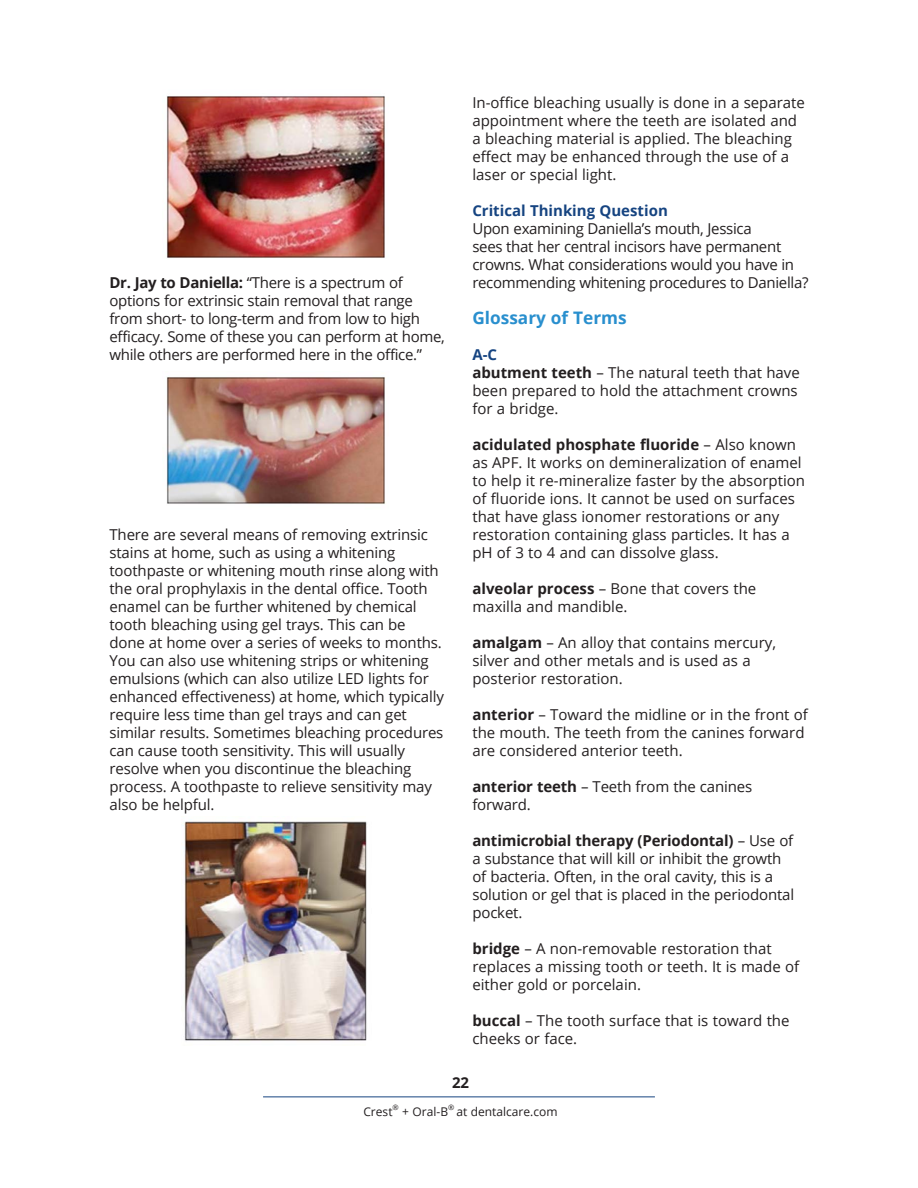
<style>
.page{position:relative;width:918px;height:1188px;background:#fff}
.page>*{position:absolute;margin:0;border:0;box-sizing:border-box;transform-origin:0 0}
.Section_Head{font:700 17.25px "Open Sans";color:#298fce}
.Main_Body{font:15px/18px "Open Sans";letter-spacing:-.01em;color:#231f20}
.Subhead{font:700 15px "Open Sans";color:#164481}
.t1{font:700 15px "Open Sans";color:#231f20}
.t2{font:12px "Open Sans";color:#231f20}
.t3{font:7.5px "Open Sans";color:#231f20}
.s1{font-weight:700}
</style>
<div class="page">
<hr style="left:263px;top:1096px;width:392px;height:1px;background:#164481">
<img style="left:166px;top:96px;width:219px;height:162px">
<img style="left:166px;top:377px;width:219px;height:127px">
<img style="left:182px;top:821px;width:185px;height:220px">
<p class="Main_Body" style="left:110px;top:273px;width:337px"><span class="s1">Dr. Jay to Daniella:</span> “There is a spectrum of options for extrinsic stain removal that range from short- to long-term and from low to high efficacy. Some of these you can perform at home, while others are performed here in the office.”</p>
<p class="Main_Body" style="left:110px;top:525px;width:336px">There are several means of removing extrinsic stains at home, such as using a whitening toothpaste or whitening mouth rinse along with the oral prophylaxis in the dental office. Tooth enamel can be further whitened by chemical tooth bleaching using gel trays. This can be done at home over a series of weeks to months.<br>You can also use whitening strips or whitening emulsions (which can also utilize LED lights for enhanced effectiveness) at home, which typically require less time than gel trays and can get similar results. Sometimes bleaching procedures can cause tooth sensitivity. This will usually resolve when you discontinue the bleaching process. A toothpaste to relieve sensitivity may also be helpful.</p>
<p class="Main_Body" style="left:472px;top:93px;width:334px">In-office bleaching usually is done in a separate appointment where the teeth are isolated and a bleaching material is applied. The bleaching effect may be enhanced through the use of a laser or special light.</p>
<p class="Subhead" style="left:472px;top:200px;width:197px">Critical Thinking Question</p>
<p class="Main_Body" style="left:472px;top:219px;width:338px">Upon examining Daniella’s mouth, Jessica<br>sees that her central incisors have permanent crowns. What considerations would you have in recommending whitening procedures to Daniella?</p>
<p class="Section_Head" style="left:472px;top:306px;width:156px">Glossary of Terms</p>
<p class="Subhead" style="left:472px;top:344px;width:26px">A-C</p>
<p class="Main_Body" style="left:472px;top:363px;width:329px"><span class="s1">abutment teeth</span> – The natural teeth that have been prepared to hold the attachment crowns for a bridge.</p>
<p class="Main_Body" style="left:472px;top:435px;width:334px"><span class="s1">acidulated phosphate fluoride</span> – Also known as APF. It works on demineralization of enamel to help it re-mineralize faster by the absorption of fluoride ions. It cannot be used on surfaces that have glass ionomer restorations or any restoration containing glass particles. It has a pH of 3 to 4 and can dissolve glass.</p>
<p class="Main_Body" style="left:472px;top:579px;width:285px"><span class="s1">alveolar process</span> – Bone that covers the maxilla and mandible.</p>
<p class="Main_Body" style="left:472px;top:633px;width:305px"><span class="s1">amalgam</span> – An alloy that contains mercury, silver and other metals and is used as a posterior restoration.</p>
<p class="Main_Body" style="left:472px;top:705px;width:337px"><span class="s1">anterior</span> – Toward the midline or in the front of the mouth. The teeth from the canines forward are considered anterior teeth.</p>
<p class="Main_Body" style="left:472px;top:777px;width:281px"><span class="s1">anterior teeth</span> – Teeth from the canines forward.</p>
<p class="Main_Body" style="left:472px;top:831px;width:323px"><span class="s1">antimicrobial therapy (Periodontal)</span> – Use of a substance that will kill or inhibit the growth of bacteria. Often, in the oral cavity, this is a solution or gel that is placed in the periodontal pocket.</p>
<p class="Main_Body" style="left:472px;top:939px;width:328px"><span class="s1">bridge</span> – A non-removable restoration that replaces a missing tooth or teeth. It is made of either gold or porcelain.</p>
<p class="Main_Body" style="left:472px;top:1011px;width:319px"><span class="s1">buccal</span> – The tooth surface that is toward the cheeks or face.</p>
<p class="t1" style="left:452px;top:1072px;width:19px">22</p>
<p class="t2" style="left:363px;top:1103px;width:31px">Crest</p>
<p class="t3" style="left:393px;top:1102px;width:8px">®</p>
<p class="t2" style="left:402px;top:1103px;width:47px">+ Oral-B</p>
<p class="t3" style="left:448px;top:1102px;width:8px">®</p>
<p class="t2" style="left:457px;top:1103px;width:103px">at dentalcare.com</p>
</div>
